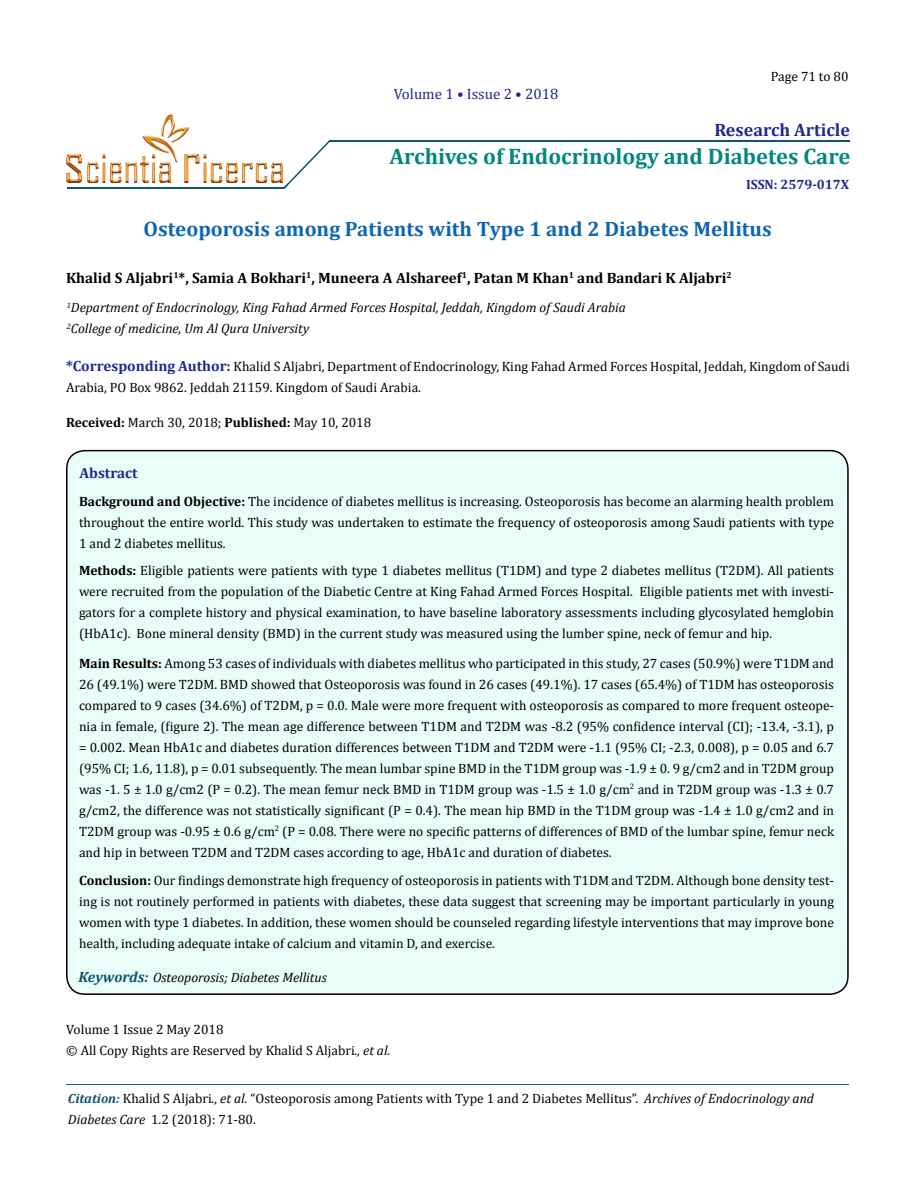
<style>
.page{position:relative;width:917px;height:1190px;background:#fff}
.page>*{position:absolute;margin:0;border:0;box-sizing:border-box;transform-origin:0 0}
.t1{font:700 22.5px "Cambria";color:#00877d}
.t2{font:700 20.85px "Cambria";color:#0d66b1}
.t3{font:700 18px "Cambria";color:#202891}
.t4{font:700 15px "Cambria";color:#000}
.t5{font:15px "Cambria";color:#202891}
.t6{font:700 14.85px "Cambria";color:#202891}
.t7{font:13.5px/21px "Cambria";color:#000;text-align:justify}
.t8{font:italic 13.5px/21px "Cambria";color:#000}
.t9{font:700 13.5px "Cambria";color:#202891}
.s1{font-weight:700;font-size:14.85px;color:#202891}
.s2{font-weight:700}
.s3{font-weight:700;font-size:14.85px;color:#0e546a}
.s4{font-style:italic}
.s5{font-weight:700;font-style:italic;font-size:13.35px;color:#0e546a}
</style>
<div class="page">
<div style="left:67px;top:450px;width:781px;height:544px;background:#e9fdf9;border-radius:18px"></div>
<hr style="left:329px;top:140px;width:520px;height:2px;background:#0e546a">
<hr style="left:67px;top:187px;width:218px;height:1px;background:#0e546a">
<hr style="left:67px;top:1084px;width:781px;height:1px;background:#0d66b1">
<img style="left:67px;top:114px;width:216px;height:68px">
<svg style="left:284px;top:140px;width:46px;height:49px"></svg>
<p class="t5" style="left:394px;top:85px;width:166px">Volume 1 • Issue 2 • 2018</p>
<p class="t7" style="left:770px;top:66px;width:79px">Page 71 to 80</p>
<h3 class="t3" style="left:714px;top:118px;width:137px">Research Article</h3>
<h1 class="t1" style="left:389px;top:142px;width:462px">Archives of Endocrinology and Diabetes Care</h1>
<p class="t9" style="left:746px;top:177px;width:105px">ISSN: 2579-017X</p>
<h2 class="t2" style="left:144px;top:216px;width:629px">Osteoporosis among Patients with Type 1 and 2 Diabetes Mellitus</h2>
<p class="t4" style="left:66px;top:269px;width:667px">Khalid S Aljabri<sup>1</sup>*, Samia A Bokhari<sup>1</sup>, Muneera A Alshareef<sup>1</sup>, Patan M Khan<sup>1</sup> and Bandari K Aljabri<sup>2</sup></p>
<p class="t8" style="left:67px;top:297px;width:560px"><sup>1</sup>Department of Endocrinology, King Fahad Armed Forces Hospital, Jeddah, Kingdom of Saudi Arabia<br><sup>2</sup>College of medicine, Um Al Qura University</p>
<p class="t7" style="left:66px;top:356px;width:785px"><span class="s1">*Corresponding Author:</span> Khalid S Aljabri, Department of Endocrinology, King Fahad Armed Forces Hospital, Jeddah, Kingdom of Saudi<br>Arabia, PO Box 9862. Jeddah 21159. Kingdom of Saudi Arabia.</p>
<p class="t7" style="left:66px;top:412px;width:307px"><span class="s2">Received:</span> March 30, 2018; <span class="s2">Published:</span> May 10, 2018</p>
<p class="t6" style="left:80px;top:463px;width:60px">Abstract</p>
<p class="t7" style="left:79px;top:490px;width:756px"><span class="s2">Background and Objective:</span> The incidence of diabetes mellitus is increasing. Osteoporosis has become an alarming health problem throughout the entire world. This study was undertaken to estimate the frequency of osteoporosis among Saudi patients with type 1 and 2 diabetes mellitus.</p>
<p class="t7" style="left:79px;top:559px;width:756px"><span class="s2">Methods:</span> Eligible patients were patients with type 1 diabetes mellitus (T1DM) and type 2 diabetes mellitus (T2DM). All patients were recruited from the population of the Diabetic Centre at King Fahad Armed Forces Hospital. Eligible patients met with investi&shy;gators for a complete history and physical examination, to have baseline laboratory assessments including glycosylated hemglobin (HbA1c). Bone mineral density (BMD) in the current study was measured using the lumber spine, neck of femur and hip.</p>
<p class="t7" style="left:79px;top:652px;width:756px"><span class="s2">Main Results:</span> Among 53 cases of individuals with diabetes mellitus who participated in this study, 27 cases (50.9%) were T1DM and 26 (49.1%) were T2DM. BMD showed that Osteoporosis was found in 26 cases (49.1%). 17 cases (65.4%) of T1DM has osteoporosis compared to 9 cases (34.6%) of T2DM, p = 0.0. Male were more frequent with osteoporosis as compared to more frequent osteope&shy;nia in female, (figure 2). The mean age difference between T1DM and T2DM was -8.2 (95% confidence interval (CI); -13.4, -3.1), p = 0.002. Mean HbA1c and diabetes duration differences between T1DM and T2DM were -1.1 (95% CI; -2.3, 0.008), p = 0.05 and 6.7 (95% CI; 1.6, 11.8), p = 0.01 subsequently. The mean lumbar spine BMD in the T1DM group was -1.9 ± 0. 9 g/cm2 and in T2DM group was -1. 5 ± 1.0 g/cm2 (P = 0.2). The mean femur neck BMD in T1DM group was -1.5 ± 1.0 g/cm<sup>2</sup> and in T2DM group was -1.3 ± 0.7 g/cm2, the difference was not statistically significant (P = 0.4). The mean hip BMD in the T1DM group was -1.4 ± 1.0 g/cm2 and in T2DM group was -0.95 ± 0.6 g/cm<sup>2</sup> (P = 0.08. There were no specific patterns of differences of BMD of the lumbar spine, femur neck and hip in between T2DM and T2DM cases according to age, HbA1c and duration of diabetes.</p>
<p class="t7" style="left:79px;top:870px;width:756px"><span class="s2">Conclusion:</span> Our findings demonstrate high frequency of osteoporosis in patients with T1DM and T2DM. Although bone density test&shy;ing is not routinely performed in patients with diabetes, these data suggest that screening may be important particularly in young women with type 1 diabetes. In addition, these women should be counseled regarding lifestyle interventions that may improve bone health, including adequate intake of calcium and vitamin D, and exercise.</p>
<p class="t8" style="left:78px;top:966px;width:250px"><span class="s3">Keywords:</span> Osteoporosis; Diabetes Mellitus</p>
<p class="t7" style="left:66px;top:1019px;width:325px">Volume 1 Issue 2 May 2018<br>© All Copy Rights are Reserved by Khalid S Aljabri<span class="s4">., et al.</span></p>
<p class="t7" style="left:68px;top:1088px;width:747px"><span class="s5">Citation:</span> Khalid S Aljabri<span class="s4">., et al.</span> “Osteoporosis among Patients with Type 1 and 2 Diabetes Mellitus”. <span class="s4">Archives of Endocrinology and<br>Diabetes Care</span> 1.2 (2018): 71-80.</p>
</div>
